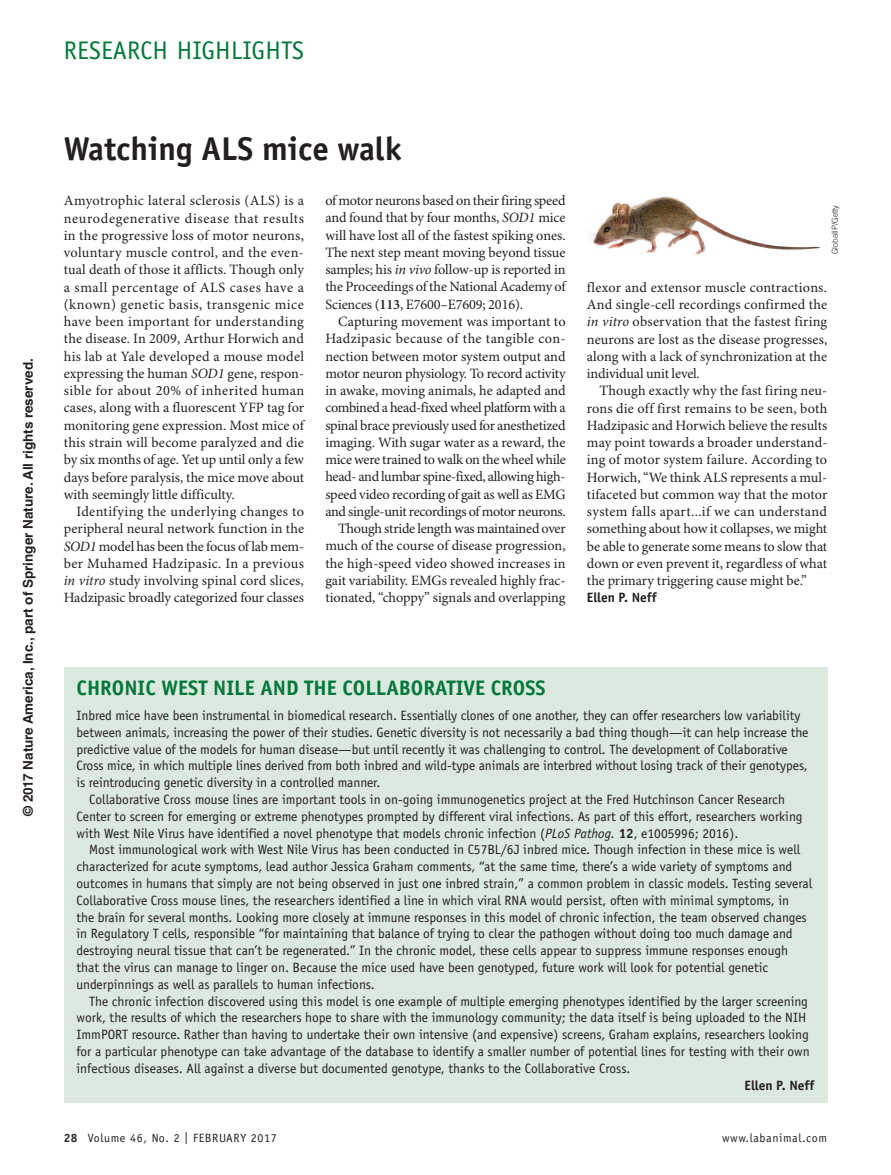
<style>
.page{position:relative;width:891px;height:1175px;background:#fff}
.page>*{position:absolute;margin:0;border:0;box-sizing:border-box;transform-origin:0 0}
.t1{font:700 33px "Officina Sans Std";color:#231f20}
.t2{font:25.5px "Officina Sans Std";letter-spacing:.005em;color:#007839}
.t3{font:700 21px "Officina Sans Std";color:#007839}
.t4{font:14.25px/17.2px "Minion Pro";letter-spacing:-.01em;color:#231f20;text-align:justify}
.t5{font:13.5px "Officina Sans Std";color:#231f20}
.t6{font:700 13.5px "Helvetica LT Std";color:#231f20}
.t7{font:700 13.5px "Officina Sans Std";letter-spacing:-.005em;color:#231f20}
.t8{font:12px "Officina Sans Std";letter-spacing:.05em;color:#231f20}
.t9{font:300 8.25px "Trade Gothic LT Std";letter-spacing:-.005em;color:#231f20}
.s1{font-style:italic}
.s2{font-weight:600}
.s3{font-weight:700}
</style>
<div class="page">
<img style="left:589px;top:196px;width:232px;height:59px">
<div style="left:64px;top:666px;width:763px;height:436px;background:#dbe9df"></div>
<h2 class="t2" style="left:64px;top:35px;width:242px">RESEARCH HIGHLIGHTS</h2>
<p class="t6" style="left:20px;top:816px;width:459px;rotate:-90deg">© 2017 Nature America, Inc., part of Springer Nature. All rights reserved.</p>
<h1 class="t1" style="left:64px;top:128px;width:340px">Watching ALS mice walk</h1>
<p class="t4" style="left:325px;top:192px;width:242px">of motor neurons based on their firing speed and found that by four months, <span class="s1">SOD1</span> mice will have lost all of the fastest spiking ones.<br>The next step meant moving beyond tissue samples; his <span class="s1">in vivo</span> follow-up is reported in the Proceedings of the National Academy of Sciences (<span class="s2">113</span>, E7600–E7609; 2016).</p>
<p class="t4" style="left:325px;top:313px;width:242px;text-align:right">Capturing movement was important to Hadzipasic because of the tangible con&shy;nection between motor system output and motor neuron physiology. To record activity in awake, moving animals, he adapted and combined a head-fixed wheel platform with a spinal brace previously used for anesthetized imaging. With sugar water as a reward, the mice were trained to walk on the wheel while head- and lumbar spine-fixed, allowing high&shy;speed video recording of gait as well as EMG and single-unit recordings of motor neurons.<br>Though stride length was maintained over much of the course of disease progression, the high-speed video showed increases in gait variability. EMGs revealed highly frac&shy;tionated, “choppy” signals and overlapping</p>
<p class="t4" style="left:64px;top:193px;width:242px">Amyotrophic lateral sclerosis (ALS) is a neurodegenerative disease that results in the progressive loss of motor neurons, voluntary muscle control, and the even&shy;tual death of those it afflicts. Though only a small percentage of ALS cases have a (known) genetic basis, transgenic mice have been important for understanding the disease. In 2009, Arthur Horwich and his lab at Yale developed a mouse model expressing the human <span class="s1">SOD1</span> gene, respon&shy;sible for about 20% of inherited human cases, along with a fluorescent YFP tag for monitoring gene expression. Most mice of this strain will become paralyzed and die by six months of age. Yet up until only a few days before paralysis, the mice move about with seemingly little difficulty.</p>
<p class="t4" style="left:64px;top:503px;width:242px;text-indent:13px">Identifying the underlying changes to peripheral neural network function in the <span class="s1">SOD1</span> model has been the focus of lab mem&shy;ber Muhamed Hadzipasic. In a previous <span class="s1">in vitro</span> study involving spinal cord slices, Hadzipasic broadly categorized four classes</p>
<p class="t9" style="left:830px;top:254px;width:51px;rotate:-90deg">GlobalIP/Getty</p>
<p class="t4" style="left:587px;top:279px;width:242px">flexor and extensor muscle contractions.<br>And single-cell recordings confirmed the <span class="s1">in vitro</span> observation that the fastest firing neurons are lost as the disease progresses, along with a lack of synchronization at the individual unit level.</p>
<p class="t4" style="left:587px;top:383px;width:242px;text-indent:13px">Though exactly why the fast firing neu&shy;rons die off first remains to be seen, both Hadzipasic and Horwich believe the results may point towards a broader understand&shy;ing of motor system failure. According to Horwich, “We think ALS represents a mul&shy;tifaceted but common way that the motor system falls apart...if we can understand something about how it collapses, we might be able to generate some means to slow that down or even prevent it, regardless of what the primary triggering cause might be.”</p>
<p class="t7" style="left:587px;top:588px;width:71px">Ellen P. Neff</p>
<h3 class="t3" style="left:77px;top:674px;width:471px">CHRONIC WEST NILE AND THE COLLABORATIVE CROSS</h3>
<p class="t5" style="left:77px;top:707px;width:725px">Inbred mice have been instrumental in biomedical research. Essentially clones of one another, they can offer researchers low variability</p>
<p class="t5" style="left:77px;top:724px;width:733px">between animals, increasing the power of their studies. Genetic diversity is not necessarily a bad thing though—it can help increase the</p>
<p class="t5" style="left:77px;top:741px;width:713px">predictive value of the models for human disease—but until recently it was challenging to control. The development of Collaborative</p>
<p class="t5" style="left:77px;top:758px;width:733px">Cross mice, in which multiple lines derived from both inbred and wild-type animals are interbred without losing track of their genotypes,</p>
<p class="t5" style="left:77px;top:774px;width:305px">is reintroducing genetic diversity in a controlled manner.</p>
<p class="t5" style="left:89px;top:791px;width:697px">Collaborative Cross mouse lines are important tools in on-going immunogenetics project at the Fred Hutchinson Cancer Research</p>
<p class="t5" style="left:77px;top:808px;width:728px">Center to screen for emerging or extreme phenotypes prompted by different viral infections. As part of this effort, researchers working</p>
<p class="t5" style="left:77px;top:825px;width:663px">with West Nile Virus have identified a novel phenotype that models chronic infection (<span class="s1">PLoS Pathog.</span> <span class="s3">12</span>, e1005996; 2016).</p>
<p class="t5" style="left:89px;top:842px;width:713px">Most immunological work with West Nile Virus has been conducted in C57BL/6J inbred mice. Though infection in these mice is well</p>
<p class="t5" style="left:77px;top:858px;width:717px">characterized for acute symptoms, lead author Jessica Graham comments, “at the same time, there’s a wide variety of symptoms and</p>
<p class="t5" style="left:77px;top:875px;width:737px">outcomes in humans that simply are not being observed in just one inbred strain,” a common problem in classic models. Testing several</p>
<p class="t5" style="left:77px;top:892px;width:714px">Collaborative Cross mouse lines, the researchers identified a line in which viral RNA would persist, often with minimal symptoms, in</p>
<p class="t5" style="left:77px;top:909px;width:732px">the brain for several months. Looking more closely at immune responses in this model of chronic infection, the team observed changes</p>
<p class="t5" style="left:77px;top:926px;width:718px">in Regulatory T cells, responsible “for maintaining that balance of trying to clear the pathogen without doing too much damage and</p>
<p class="t5" style="left:77px;top:942px;width:713px">destroying neural tissue that can’t be regenerated.” In the chronic model, these cells appear to suppress immune responses enough</p>
<p class="t5" style="left:77px;top:959px;width:693px">that the virus can manage to linger on. Because the mice used have been genotyped, future work will look for potential genetic</p>
<p class="t5" style="left:77px;top:976px;width:300px">underpinnings as well as parallels to human infections.</p>
<p class="t5" style="left:89px;top:993px;width:720px">The chronic infection discovered using this model is one example of multiple emerging phenotypes identified by the larger screening</p>
<p class="t5" style="left:77px;top:1010px;width:731px">work, the results of which the researchers hope to share with the immunology community; the data itself is being uploaded to the NIH</p>
<p class="t5" style="left:77px;top:1026px;width:734px">ImmPORT resource. Rather than having to undertake their own intensive (and expensive) screens, Graham explains, researchers looking</p>
<p class="t5" style="left:77px;top:1043px;width:735px">for a particular phenotype can take advantage of the database to identify a smaller number of potential lines for testing with their own</p>
<p class="t5" style="left:77px;top:1060px;width:555px">infectious diseases. All against a diverse but documented genotype, thanks to the Collaborative Cross.</p>
<p class="t7" style="left:745px;top:1076px;width:71px">Ellen P. Neff</p>
<p class="t8" style="left:64px;top:1131px;width:214px"><span class="s3">28</span> Volume 46, No. 2 | FEBRUARY 2017</p>
<p class="t8" style="left:722px;top:1131px;width:107px">www.labanimal.com</p>
</div>
